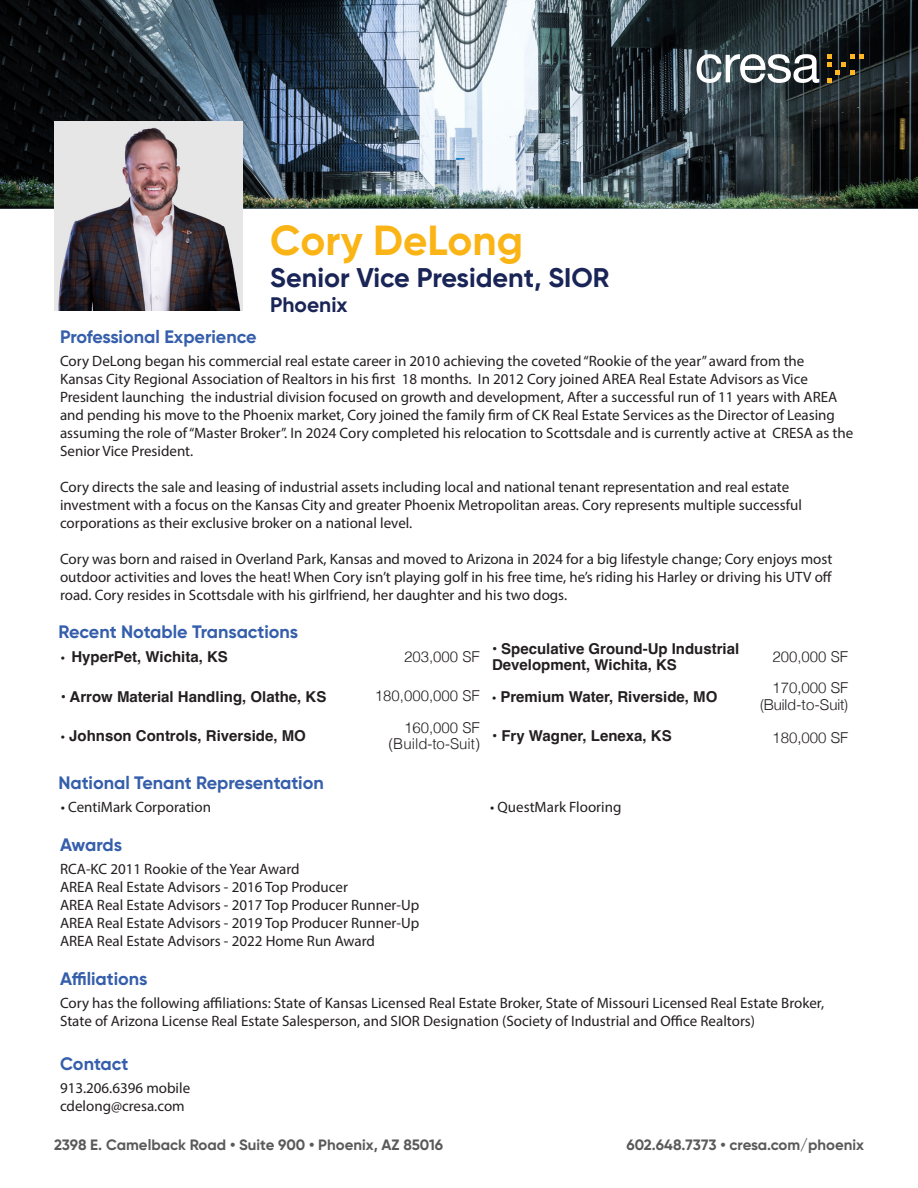
<style>
.page{position:relative;width:918px;height:1188px;background:#fff}
.page>*{position:absolute;margin:0;border:0;box-sizing:border-box;transform-origin:0 0}
.t1{font:700 42px "Gilroy";color:#fbb416}
.t2{font:700 27px "Gilroy";color:#1a2557}
.t3{font:700 21px "Gilroy";color:#1a2557}
.t4{font:700 18px "Gilroy";color:#355eab}
.t5{font:15px/18px "Myriad Pro";color:#231f20}
.t6{font:700 15px/16.5px "Helvetica";color:#231f20}
.t7{font:700 15px "Gilroy";color:#595a59}
.t8{font:300 15px "Helvetica";color:#231f20}
.t9{font:300 15px "Helvetica Neue LT";color:#231f20}
.t10{font:300 15px "Helvetica Neue";color:#231f20}
.s1{font-family:"Myriad Pro";font-weight:400}
</style>
<div class="page">
<img style="left:0;top:0;width:918px;height:209px">
<img style="left:54px;top:122px;width:189px;height:188px">
<svg style="left:697px;top:54px;width:122px;height:29px"></svg>
<svg style="left:827px;top:54px;width:37px;height:29px"></svg>
<p class="t1" style="left:270px;top:214px;width:254px">Cory DeLong</p>
<p class="t2" style="left:270px;top:261px;width:341px">Senior Vice President, SIOR</p>
<p class="t3" style="left:270px;top:292px;width:79px">Phoenix</p>
<p class="t4" style="left:60px;top:326px;width:198px">Professional Experience</p>
<p class="t5" style="left:60px;top:352px;width:795px">Cory DeLong began his commercial real estate career in 2010 achieving the coveted “Rookie of the year” award from the<br>Kansas City Regional Association of Realtors in his first 18 months. In 2012 Cory joined AREA Real Estate Advisors as Vice President launching the industrial division focused on growth and development, After a successful run of 11 years with AREA and pending his move to the Phoenix market, Cory joined the family firm of CK Real Estate Services as the Director of Leasing assuming the role of “Master Broker”. In 2024 Cory completed his relocation to Scottsdale and is currently active at CRESA as the Senior Vice President.</p>
<p class="t5" style="left:60px;top:478px;width:744px">Cory directs the sale and leasing of industrial assets including local and national tenant representation and real estate investment with a focus on the Kansas City and greater Phoenix Metropolitan areas. Cory represents multiple successful corporations as their exclusive broker on a national level.</p>
<p class="t5" style="left:60px;top:550px;width:774px;text-align:justify">Cory was born and raised in Overland Park, Kansas and moved to Arizona in 2024 for a big lifestyle change; Cory enjoys most outdoor activities and loves the heat! When Cory isn’t playing golf in his free time, he’s riding his Harley or driving his UTV off road. Cory resides in Scottsdale with his girlfriend, her daughter and his two dogs.</p>
<p class="t4" style="left:58px;top:621px;width:241px">Recent Notable Transactions</p>
<p class="t6" style="left:61px;top:650px;width:169px"><span class="s1">•</span> HyperPet, Wichita, KS</p>
<p class="t8" style="left:404px;top:643px;width:77px">203,000 SF</p>
<p class="t6" style="left:492px;top:642px;width:249px">• Speculative Ground-Up Industrial<br>Development, Wichita, KS</p>
<p class="t8" style="left:772px;top:643px;width:77px">200,000 SF</p>
<p class="t6" style="left:61px;top:690px;width:267px">• Arrow Material Handling, Olathe, KS</p>
<p class="t8" style="left:375px;top:683px;width:107px">180,000,000 SF</p>
<p class="t6" style="left:492px;top:690px;width:227px"><span class="s1">•</span> Premium Water, Riverside, MO</p>
<p class="t9" style="left:772px;top:679px;width:77px">170,000 SF</p>
<p class="t9" style="left:760px;top:695px;width:90px">(Build-to-Suit)</p>
<p class="t6" style="left:61px;top:729px;width:247px"><span class="s1">•</span> Johnson Controls, Riverside, MO</p>
<p class="t4" style="left:58px;top:772px;width:267px">National Tenant Representation</p>
<p class="t8" style="left:404px;top:715px;width:77px">160,000 SF</p>
<p class="t8" style="left:388px;top:731px;width:93px">(Build-to-Suit)</p>
<p class="t6" style="left:492px;top:729px;width:181px">• Fry Wagner, Lenexa, KS</p>
<p class="t10" style="left:772px;top:725px;width:77px">180,000 SF</p>
<p class="t5" style="left:61px;top:798px;width:152px">• CentiMark Corporation</p>
<p class="t5" style="left:490px;top:798px;width:133px">• QuestMark Flooring</p>
<p class="t4" style="left:60px;top:834px;width:64px">Awards</p>
<p class="t5" style="left:60px;top:860px;width:241px">RCA-KC 2011 Rookie of the Year Award</p>
<p class="t5" style="left:60px;top:878px;width:289px">AREA Real Estate Advisors - 2016 Top Producer</p>
<p class="t5" style="left:60px;top:896px;width:361px">AREA Real Estate Advisors - 2017 Top Producer Runner-Up</p>
<p class="t5" style="left:60px;top:914px;width:361px">AREA Real Estate Advisors - 2019 Top Producer Runner-Up</p>
<p class="t5" style="left:60px;top:932px;width:317px">AREA Real Estate Advisors - 2022 Home Run Award</p>
<p class="t4" style="left:60px;top:967px;width:89px">Affiliations</p>
<p class="t5" style="left:60px;top:994px;width:766px">Cory has the following affiliations: State of Kansas Licensed Real Estate Broker, State of Missouri Licensed Real Estate Broker,<br>State of Arizona License Real Estate Salesperson, and SIOR Designation (Society of Industrial and Office Realtors)</p>
<p class="t4" style="left:60px;top:1052px;width:70px">Contact</p>
<p class="t5" style="left:60px;top:1079px;width:132px">913.206.6396 mobile</p>
<p class="t5" style="left:60px;top:1097px;width:126px">cdelong@cresa.com</p>
<p class="t7" style="left:54px;top:1136px;width:391px">2398 E. Camelback Road • Suite 900 • Phoenix, AZ 85016</p>
<p class="t7" style="left:626px;top:1136px;width:239px">602.648.7373 • cresa.com/phoenix</p>
</div>
